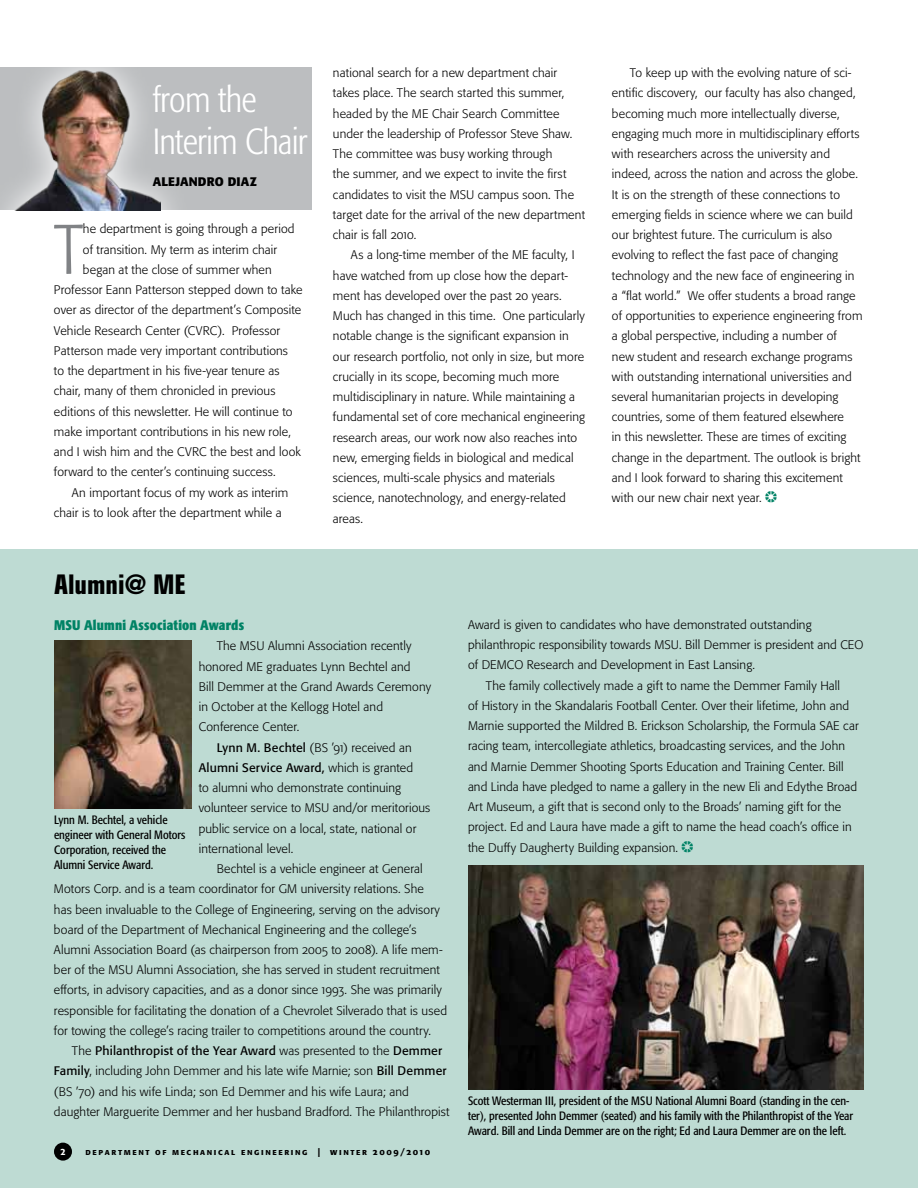
<style>
.page{position:relative;width:918px;height:1188px;background:#fff}
.page>*{position:absolute;margin:0;border:0;box-sizing:border-box;transform-origin:0 0}
.t1{font:300 condensed 69.45px "Formata Pro";color:#808285}
.t2{font:300 condensed 36px/42px "Formata Pro";letter-spacing:-.02em;color:#fff}
.t3{font:700 condensed 27px "Eurostile LT Std";color:#000}
.t4{font:700 condensed 13.8px "Formata Pro";letter-spacing:.015em;color:#008265}
.t5{font:300 12.3px/20.2px "Formata Pro";letter-spacing:.01em;color:#000}
.t6{font:12.3px "Formata Pro";letter-spacing:.015em;color:#000}
.t7{font:700 12.3px "Formata Pro";letter-spacing:.015em;color:#000}
.t8{font:condensed 12px/15px "Formata Pro";color:#000}
.t9{font:500 9px "Formata Pro";letter-spacing:.18em;color:#000}
.t10{font:500 9px "Formata Pro";color:#fff}
.s1{font-family:"Chuckbats";font-weight:400;font-size:15px;color:#008265}
.s2{font-weight:400}
.s3{font-weight:300}
</style>
<div class="page">
<div style="left:0;top:549px;width:918px;height:639px;background:#bedbd3"></div>
<div style="left:54px;top:1143px;width:18px;height:18px;background:#000;border-radius:50%"></div>
<div style="left:0;top:68px;width:312px;height:142px;background:#bcbec0"></div>
<img style="left:14px;top:68px;width:146px;height:142px">
<img style="left:468px;top:865px;width:396px;height:225px">
<img style="left:54px;top:640px;width:137px;height:168px">
<h2 class="t2" style="left:153px;top:79px;width:156px">from the<br>Interim Chair</h2>
<p class="t7" style="left:153px;top:173px;width:106px">ALEJANDRO DIAZ</p>
<h1 class="t1" style="left:54px;top:206px;width:30px">T</h1>
<p class="t5" style="left:83px;top:219px;width:213px">he department is going through a period</p>
<p class="t5" style="left:83px;top:239px;width:196px">of transition. My term as interim chair</p>
<p class="t5" style="left:83px;top:259px;width:190px">began at the close of summer when</p>
<p class="t5" style="left:54px;top:280px;width:250px">Professor Eann Patterson stepped down to take</p>
<p class="t5" style="left:54px;top:300px;width:249px">over as director of the department’s Composite</p>
<p class="t5" style="left:54px;top:320px;width:228px">Vehicle Research Center (CVRC). Professor</p>
<p class="t5" style="left:54px;top:340px;width:236px">Patterson made very important contributions</p>
<p class="t5" style="left:54px;top:361px;width:227px">to the department in his five-year tenure as</p>
<p class="t5" style="left:54px;top:381px;width:223px">chair, many of them chronicled in previous</p>
<p class="t5" style="left:54px;top:401px;width:240px">editions of this newsletter. He will continue to</p>
<p class="t5" style="left:54px;top:421px;width:238px">make important contributions in his new role,</p>
<p class="t5" style="left:54px;top:442px;width:248px">and I wish him and the CVRC the best and look</p>
<p class="t5" style="left:54px;top:462px;width:223px">forward to the center’s continuing success.</p>
<p class="t5" style="left:72px;top:482px;width:218px">An important focus of my work as interim</p>
<p class="t5" style="left:54px;top:502px;width:229px">chair is to look after the department while a</p>
<h3 class="t3" style="left:54px;top:568px;width:134px">Alumni@ ME</h3>
<p class="t5" style="left:333px;top:63px;width:254px">national search for a new department chair takes place. The search started this summer, headed by the ME Chair Search Committee under the leadership of Professor Steve Shaw.<br>The committee was busy working through<br>the summer, and we expect to invite the first candidates to visit the MSU campus soon. The target date for the arrival of the new department chair is fall 2010.</p>
<p class="t5" style="left:333px;top:245px;width:253px;text-indent:18px">As a long-time member of the ME faculty, I have watched from up close how the depart&shy;ment has developed over the past 20 years.<br>Much has changed in this time. One particularly notable change is the significant expansion in our research portfolio, not only in size, but more crucially in its scope, becoming much more multidisciplinary in nature. While maintaining a fundamental set of core mechanical engineering research areas, our work now also reaches into new, emerging fields in biological and medical sciences, multi-scale physics and materials science, nanotechnology, and energy-related areas.</p>
<p class="t5" style="left:612px;top:63px;width:252px;text-indent:18px">To keep up with the evolving nature of sci&shy;entific discovery, our faculty has also changed, becoming much more intellectually diverse, engaging much more in multidisciplinary efforts with researchers across the university and indeed, across the nation and across the globe.<br>It is on the strength of these connections to emerging fields in science where we can build our brightest future. The curriculum is also evolving to reflect the fast pace of changing technology and the new face of engineering in a “flat world.” We offer students a broad range of opportunities to experience engineering from a global perspective, including a number of<br>new student and research exchange programs with outstanding international universities and several humanitarian projects in developing countries, some of them featured elsewhere<br>in this newsletter. These are times of exciting change in the department. The outlook is bright and I look forward to sharing this excitement with our new chair next year. <span class="s1">e</span></p>
<p class="t4" style="left:54px;top:616px;width:192px">MSU Alumni Association Awards</p>
<p class="t5" style="left:217px;top:636px;width:196px">The MSU Alumni Association recently</p>
<p class="t5" style="left:199px;top:656px;width:213px">honored ME graduates Lynn Bechtel and</p>
<p class="t5" style="left:199px;top:676px;width:234px">Bill Demmer at the Grand Awards Ceremony</p>
<p class="t5" style="left:199px;top:697px;width:186px">in October at the Kellogg Hotel and</p>
<p class="t5" style="left:199px;top:717px;width:102px">Conference Center.</p>
<p class="t5" style="left:217px;top:737px;width:197px"><span class="s2">Lynn M. Bechtel</span> (BS ’91) received an</p>
<p class="t6" style="left:199px;top:759px;width:216px">Alumni Service Award, <span class="s3">which is granted</span></p>
<p class="t5" style="left:199px;top:778px;width:204px">to alumni who demonstrate continuing</p>
<p class="t5" style="left:199px;top:798px;width:233px">volunteer service to MSU and/or meritorious</p>
<p class="t5" style="left:199px;top:818px;width:219px">public service on a local, state, national or</p>
<p class="t5" style="left:199px;top:838px;width:96px">international level.</p>
<p class="t5" style="left:217px;top:859px;width:208px">Bechtel is a vehicle engineer at General</p>
<p class="t5" style="left:54px;top:879px;width:371px">Motors Corp. and is a team coordinator for GM university relations. She</p>
<p class="t5" style="left:54px;top:899px;width:388px">has been invaluable to the College of Engineering, serving on the advisory</p>
<p class="t5" style="left:54px;top:919px;width:364px">board of the Department of Mechanical Engineering and the college’s</p>
<p class="t5" style="left:54px;top:940px;width:390px">Alumni Association Board (as chairperson from 2005 to 2008). A life mem-</p>
<p class="t5" style="left:54px;top:960px;width:387px">ber of the MSU Alumni Association, she has served in student recruitment</p>
<p class="t5" style="left:54px;top:980px;width:389px">efforts, in advisory capacities, and as a donor since 1993. She was primarily</p>
<p class="t5" style="left:54px;top:1000px;width:395px">responsible for facilitating the donation of a Chevrolet Silverado that is used</p>
<p class="t5" style="left:54px;top:1021px;width:379px">for towing the college’s racing trailer to competitions around the country.</p>
<p class="t6" style="left:72px;top:1043px;width:372px"><span class="s3">The</span> Philanthropist of the Year Award <span class="s3">was presented to the</span> Demmer</p>
<p class="t5" style="left:54px;top:1061px;width:394px"><span class="s2">Family</span>, including John Demmer and his late wife Marnie; son <span class="s2">Bill Demmer</span></p>
<p class="t5" style="left:54px;top:1081px;width:356px">(BS ’70) and his wife Linda; son Ed Demmer and his wife Laura; and</p>
<p class="t5" style="left:54px;top:1102px;width:397px">daughter Marguerite Demmer and her husband Bradford. The Philanthropist</p>
<p class="t8" style="left:54px;top:813px;width:133px">Lynn M. Bechtel, a vehicle engineer with General Motors<br>Corporation, received the<br>Alumni Service Award.</p>
<p class="t10" style="left:61px;top:1146px;width:6px">2</p>
<p class="t9" style="left:86px;top:1146px;width:346px">department of mechanical engineering | winter 2009/2010</p>
<p class="t5" style="left:468px;top:614px;width:345px">Award is given to candidates who have demonstrated outstanding</p>
<p class="t5" style="left:468px;top:635px;width:397px">philanthropic responsibility towards MSU. Bill Demmer is president and CEO</p>
<p class="t5" style="left:468px;top:655px;width:288px">of DEMCO Research and Development in East Lansing.</p>
<p class="t5" style="left:486px;top:675px;width:356px">The family collectively made a gift to name the Demmer Family Hall</p>
<p class="t5" style="left:468px;top:695px;width:383px">of History in the Skandalaris Football Center. Over their lifetime, John and</p>
<p class="t5" style="left:468px;top:716px;width:392px">Marnie supported the Mildred B. Erickson Scholarship, the Formula SAE car</p>
<p class="t5" style="left:468px;top:736px;width:379px">racing team, intercollegiate athletics, broadcasting services, and the John</p>
<p class="t5" style="left:468px;top:756px;width:377px">and Marnie Demmer Shooting Sports Education and Training Center. Bill</p>
<p class="t5" style="left:468px;top:776px;width:391px">and Linda have pledged to name a gallery in the new Eli and Edythe Broad</p>
<p class="t5" style="left:468px;top:797px;width:375px">Art Museum, a gift that is second only to the Broads’ naming gift for the</p>
<p class="t5" style="left:468px;top:817px;width:385px">project. Ed and Laura have made a gift to name the head coach’s office in</p>
<p class="t5" style="left:468px;top:837px;width:227px">the Duffy Daugherty Building expansion. <span class="s1">e</span></p>
<p class="t8" style="left:468px;top:1093px;width:387px">Scott Westerman III, president of the MSU National Alumni Board (standing in the cen&shy;ter), presented John Demmer (seated) and his family with the Philanthropist of the Year<br>Award. Bill and Linda Demmer are on the right; Ed and Laura Demmer are on the left.</p>
</div>
